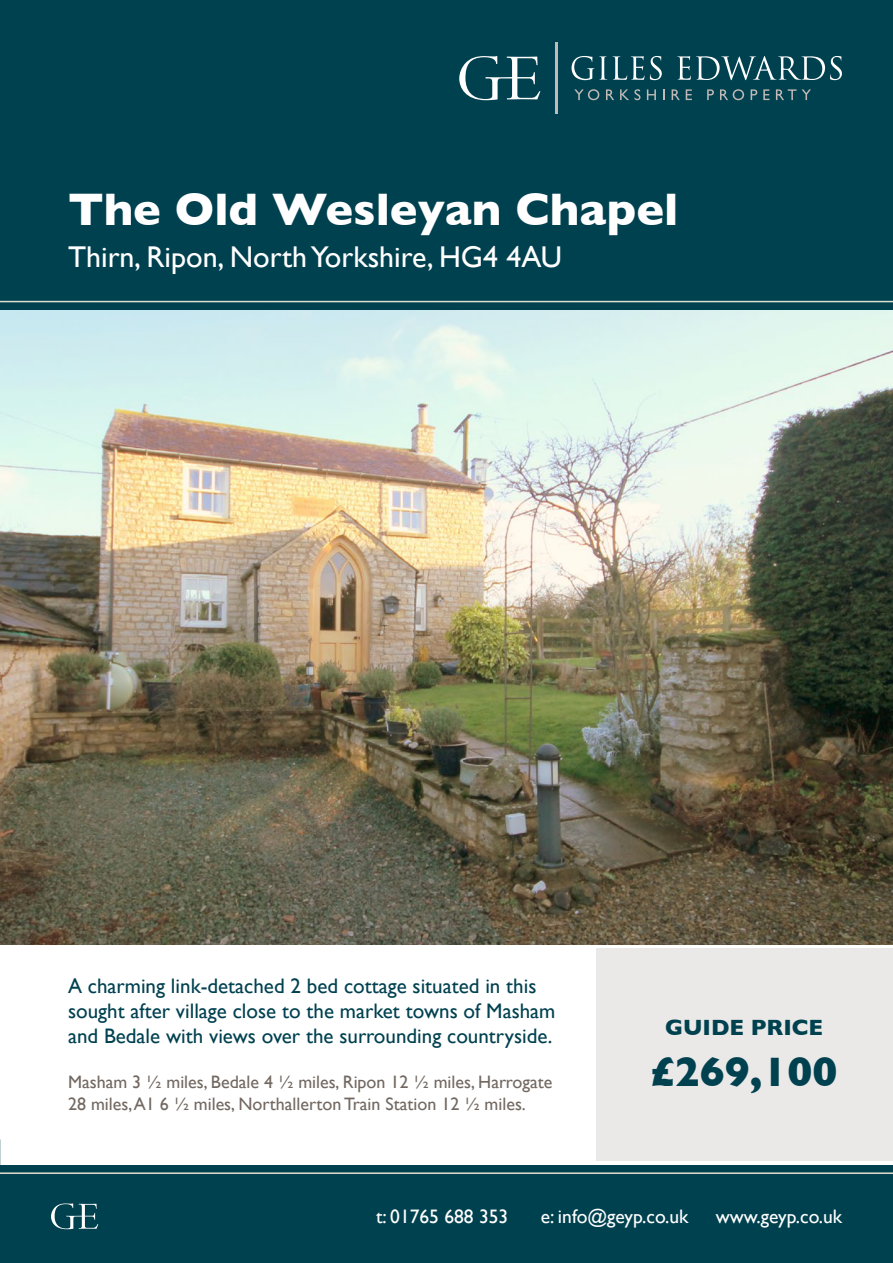
<style>
.page{position:relative;width:893px;height:1263px;background:#fff}
.page>*{position:absolute;margin:0;border:0;box-sizing:border-box;transform-origin:0 0}
.t1{font:700 46.5px "Gill Sans";color:#fff}
.t2{font:700 42px "Gill Sans";color:#004150}
.t3{font:30px "Gill Sans";color:#fff}
.t4{font:700 22.5px "Gill Sans";color:#004150}
.t5{font:21px/25.2px "Gill Sans";color:#004150}
.t6{font:19.5px "Gill Sans";color:#fff}
.t7{font:18px/21.6px "Gill Sans";color:#726861}
</style>
<div class="page">
<div style="left:596px;top:948px;width:297px;height:213px;background:#eae9e7"></div>
<div style="left:0;top:0;width:893px;height:310px;background:#004150"></div>
<div style="left:0;top:1165px;width:893px;height:98px;background:#004150"></div>
<svg style="left:574px;top:89px;width:25px;height:11px"></svg>
<svg style="left:606px;top:89px;width:8px;height:11px"></svg>
<svg style="left:620px;top:89px;width:20px;height:11px"></svg>
<svg style="left:647px;top:89px;width:9px;height:11px"></svg>
<svg style="left:672px;top:89px;width:8px;height:11px"></svg>
<svg style="left:686px;top:89px;width:6px;height:11px"></svg>
<svg style="left:707px;top:89px;width:7px;height:11px"></svg>
<svg style="left:720px;top:89px;width:24px;height:11px"></svg>
<svg style="left:751px;top:89px;width:6px;height:11px"></svg>
<svg style="left:763px;top:89px;width:6px;height:11px"></svg>
<svg style="left:776px;top:89px;width:35px;height:11px"></svg>
<svg style="left:459px;top:56px;width:81px;height:44px"></svg>
<svg style="left:571px;top:56px;width:36px;height:24px"></svg>
<svg style="left:613px;top:56px;width:31px;height:24px"></svg>
<svg style="left:650px;top:56px;width:12px;height:24px"></svg>
<svg style="left:677px;top:56px;width:165px;height:24px"></svg>
<hr style="left:556px;top:43px;width:2px;height:71px;background:#c1bab7">
<svg style="left:51px;top:1203px;width:47px;height:26px"></svg>
<hr style="left:0;top:301px;width:893px;height:1px;background:#e2e0d0">
<hr style="left:0;top:1172px;width:893px;height:2px;background:#e2e0d0">
<img style="left:1px;top:310px;width:892px;height:634px">
<p class="t1" style="left:68px;top:173px;width:612px">The Old Wesleyan Chapel</p>
<p class="t3" style="left:68px;top:240px;width:495px">Thirn, Ripon, North Yorkshire, HG4 4AU</p>
<p class="t5" style="left:68px;top:973px;width:489px">A charming link-detached 2 bed cottage situated in this sought after village close to the market towns of Masham and Bedale with views over the surrounding countryside.</p>
<p class="t7" style="left:68px;top:1071px;width:486px">Masham 3 ½ miles, Bedale 4 ½ miles, Ripon 12 ½ miles, Harrogate<br>28 miles, A1 6 ½ miles, Northallerton Train Station 12 ½ miles.</p>
<p class="t4" style="left:665px;top:1010px;width:159px">GUIDE PRICE</p>
<p class="t2" style="left:651px;top:1038px;width:188px">£269,100</p>
<p class="t6" style="left:376px;top:1204px;width:134px">t: 01765 688 353</p>
<p class="t6" style="left:541px;top:1204px;width:149px">e: info@geyp.co.uk</p>
<p class="t6" style="left:716px;top:1204px;width:128px">www.geyp.co.uk</p>
</div>
